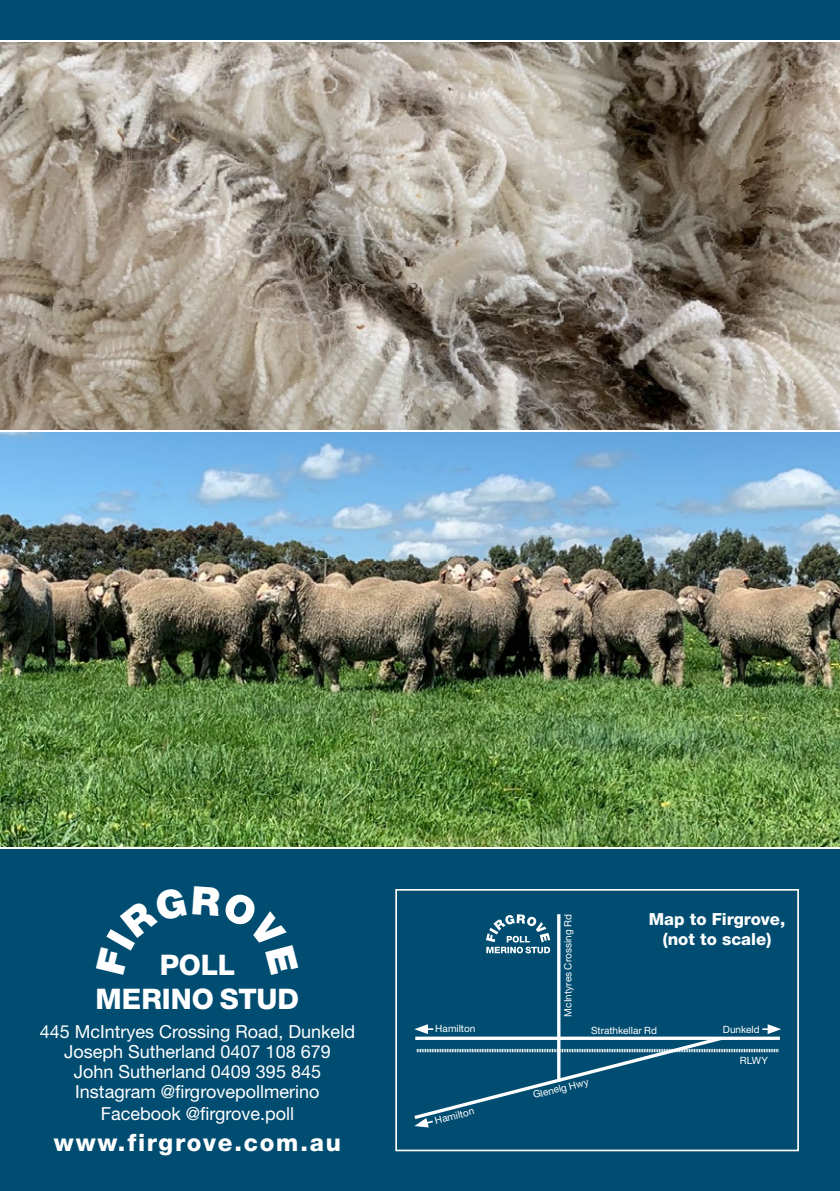
<style>
.page{position:relative;width:840px;height:1191px;background:#fff}
.page>*{position:absolute;margin:0;border:0;box-sizing:border-box;transform-origin:0 0}
.t1{font:800 28.4px/34px "Helvetica Neue LT Std";letter-spacing:-.005em;color:#fff;text-align:center}
.t2{font:800 24px "Helvetica Neue LT Std";letter-spacing:.075em;color:#fff}
.t3{font:18px/20px "Helvetica Neue LT Std";color:#fff;text-align:center}
.t4{font:800 16.6px/20px "Helvetica Neue LT Std";color:#fff;text-align:center}
.t5{font:10px "Helvetica Neue LT Std";color:#fff}
</style>
<div class="page">
<div style="left:0;top:849px;width:839px;height:342px;background:#004d71"></div>
<hr style="left:557px;top:916px;width:3px;height:163px;background:#fff">
<svg style="left:486px;top:914px;width:64px;height:39px"></svg>
<svg style="left:414px;top:1024px;width:366px;height:103px"></svg>
<div style="left:395px;top:889px;width:403px;height:262px;border:2px solid #fff"></div>
<img style="left:0;top:43px;width:839px;height:387px">
<img style="left:0;top:433px;width:839px;height:413px">
<div style="left:0;top:0;width:839px;height:40px;background:#004d71"></div>
<h1 class="t1" style="left:96px;top:948px;width:205px">POLL<br>MERINO STUD</h1>
<p class="t3" style="left:40px;top:1021px;width:316px">445 McIntryes Crossing Road, Dunkeld<br>Joseph Sutherland 0407 108 679<br>John Sutherland 0409 395 845<br>Instagram @firgrovepollmerino</p>
<p class="t3" style="left:101px;top:1103px;width:195px">Facebook @firgrove.poll</p>
<h2 class="t2" style="left:54px;top:1128px;width:288px">www.firgrove.com.au</h2>
<p class="t5" style="left:561px;top:1016px;width:104px;rotate:-90deg">McIntyres Crossing Rd</p>
<p class="t4" style="left:648px;top:909px;width:138px">Map to Firgrove, (not to scale)</p>
<p class="t5" style="left:435px;top:1022px;width:41px">Hamilton</p>
<p class="t5" style="left:722px;top:1023px;width:38px">Dunkeld</p>
<p class="t5" style="left:590px;top:1024px;width:67px">Strathkellar Rd</p>
<p class="t5" style="left:433px;top:1114px;width:41px;rotate:-14deg">Hamilton</p>
<p class="t5" style="left:531px;top:1089px;width:58px;rotate:-14deg">Glenelg Hwy</p>
<p class="t5" style="left:739px;top:1054px;width:30px">RLWY</p>
</div>
